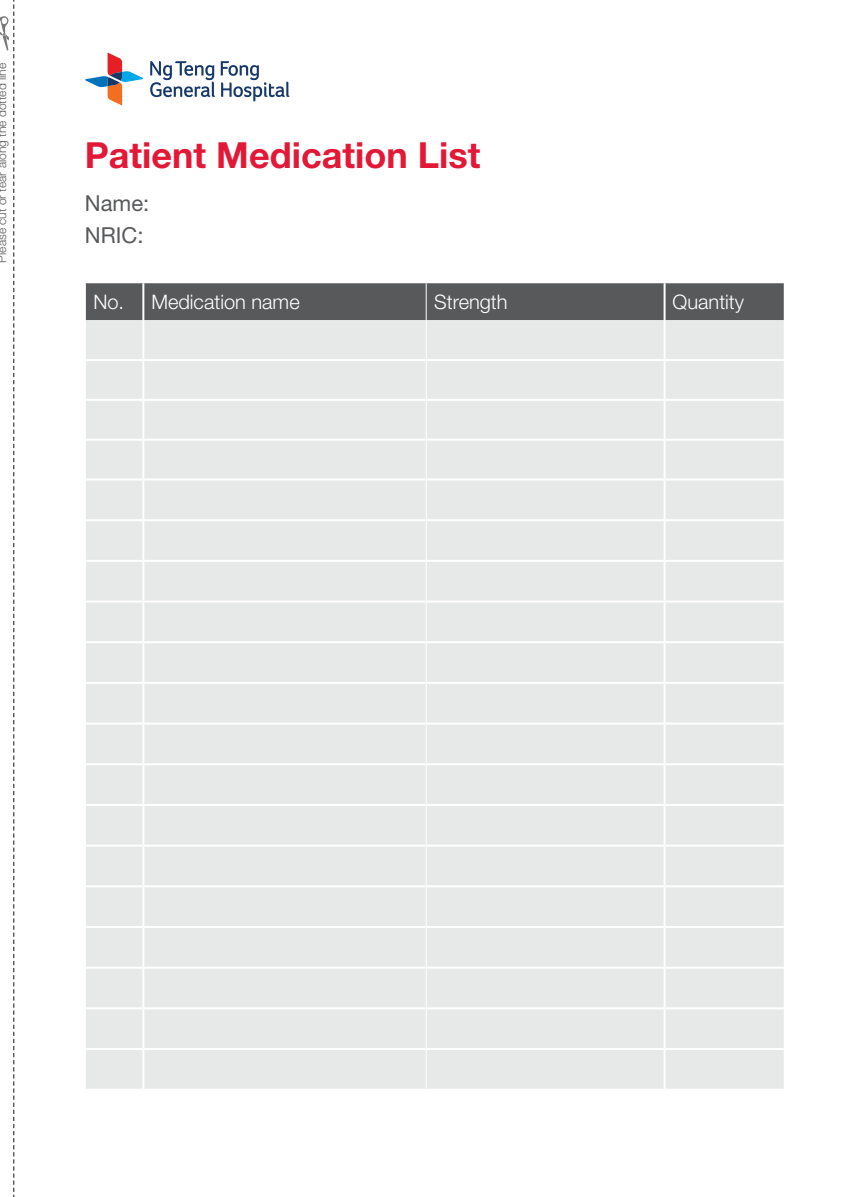
<style>
.page{position:relative;width:843px;height:1197px;background:#fff}
.page>*{position:absolute;margin:0;border:0;box-sizing:border-box;transform-origin:0 0}
.t1{font:700 36px "Helvetica Neue LT Std";color:#e31837}
.t2{font:22px "Helvetica Neue LT Std";color:#58595b}
.t3{font:300 20px "Helvetica Neue LT Std";color:#fff}
.t4{font:300 12px "Helvetica Neue LT Std";color:#58595b}
</style>
<div class="page">
<div style="left:86px;top:283px;width:697px;height:37px;background:#58595b"></div>
<div style="left:86px;top:320px;width:697px;height:769px;background:#e7e8e8"></div>
<hr style="left:663px;top:320px;width:2px;height:39px;background:#fff">
<hr style="left:86px;top:359px;width:57px;height:2px;background:#fff">
<hr style="left:143px;top:359px;width:282px;height:2px;background:#fff">
<hr style="left:426px;top:359px;width:238px;height:2px;background:#fff">
<hr style="left:664px;top:359px;width:119px;height:2px;background:#fff">
<hr style="left:663px;top:361px;width:2px;height:38px;background:#fff">
<hr style="left:86px;top:399px;width:57px;height:2px;background:#fff">
<hr style="left:143px;top:399px;width:282px;height:2px;background:#fff">
<hr style="left:426px;top:399px;width:238px;height:2px;background:#fff">
<hr style="left:664px;top:399px;width:119px;height:2px;background:#fff">
<hr style="left:663px;top:401px;width:2px;height:38px;background:#fff">
<hr style="left:86px;top:439px;width:57px;height:2px;background:#fff">
<hr style="left:143px;top:439px;width:282px;height:2px;background:#fff">
<hr style="left:426px;top:439px;width:238px;height:2px;background:#fff">
<hr style="left:664px;top:439px;width:119px;height:2px;background:#fff">
<hr style="left:663px;top:441px;width:2px;height:37px;background:#fff">
<hr style="left:86px;top:478px;width:57px;height:2px;background:#fff">
<hr style="left:143px;top:478px;width:282px;height:2px;background:#fff">
<hr style="left:426px;top:478px;width:238px;height:2px;background:#fff">
<hr style="left:664px;top:478px;width:119px;height:2px;background:#fff">
<hr style="left:663px;top:480px;width:2px;height:39px;background:#fff">
<hr style="left:663px;top:521px;width:2px;height:39px;background:#fff">
<hr style="left:663px;top:562px;width:2px;height:38px;background:#fff">
<hr style="left:663px;top:602px;width:2px;height:39px;background:#fff">
<hr style="left:663px;top:643px;width:2px;height:39px;background:#fff">
<hr style="left:663px;top:684px;width:2px;height:39px;background:#fff">
<hr style="left:663px;top:725px;width:2px;height:38px;background:#fff">
<hr style="left:663px;top:765px;width:2px;height:39px;background:#fff">
<hr style="left:663px;top:806px;width:2px;height:39px;background:#fff">
<hr style="left:663px;top:847px;width:2px;height:38px;background:#fff">
<hr style="left:663px;top:887px;width:2px;height:39px;background:#fff">
<hr style="left:663px;top:928px;width:2px;height:39px;background:#fff">
<hr style="left:663px;top:969px;width:2px;height:38px;background:#fff">
<hr style="left:663px;top:1009px;width:2px;height:39px;background:#fff">
<hr style="left:663px;top:1050px;width:2px;height:39px;background:#fff">
<hr style="left:663px;top:283px;width:2px;height:37px;background:#fff">
<hr style="left:86px;top:519px;width:57px;height:2px;background:#fff">
<hr style="left:143px;top:519px;width:282px;height:2px;background:#fff">
<hr style="left:426px;top:519px;width:238px;height:2px;background:#fff">
<hr style="left:664px;top:519px;width:119px;height:2px;background:#fff">
<hr style="left:86px;top:560px;width:57px;height:2px;background:#fff">
<hr style="left:143px;top:560px;width:282px;height:2px;background:#fff">
<hr style="left:426px;top:560px;width:238px;height:2px;background:#fff">
<hr style="left:664px;top:560px;width:119px;height:2px;background:#fff">
<hr style="left:86px;top:600px;width:57px;height:2px;background:#fff">
<hr style="left:143px;top:600px;width:282px;height:2px;background:#fff">
<hr style="left:426px;top:600px;width:238px;height:2px;background:#fff">
<hr style="left:664px;top:600px;width:119px;height:2px;background:#fff">
<hr style="left:86px;top:641px;width:57px;height:2px;background:#fff">
<hr style="left:143px;top:641px;width:282px;height:2px;background:#fff">
<hr style="left:426px;top:641px;width:238px;height:2px;background:#fff">
<hr style="left:664px;top:641px;width:119px;height:2px;background:#fff">
<hr style="left:86px;top:682px;width:57px;height:2px;background:#fff">
<hr style="left:143px;top:682px;width:282px;height:2px;background:#fff">
<hr style="left:426px;top:682px;width:238px;height:2px;background:#fff">
<hr style="left:664px;top:682px;width:119px;height:2px;background:#fff">
<hr style="left:86px;top:723px;width:57px;height:2px;background:#fff">
<hr style="left:143px;top:723px;width:282px;height:2px;background:#fff">
<hr style="left:426px;top:723px;width:238px;height:2px;background:#fff">
<hr style="left:664px;top:723px;width:119px;height:2px;background:#fff">
<hr style="left:86px;top:763px;width:57px;height:2px;background:#fff">
<hr style="left:143px;top:763px;width:282px;height:2px;background:#fff">
<hr style="left:426px;top:763px;width:238px;height:2px;background:#fff">
<hr style="left:664px;top:763px;width:119px;height:2px;background:#fff">
<hr style="left:86px;top:804px;width:57px;height:2px;background:#fff">
<hr style="left:143px;top:804px;width:282px;height:2px;background:#fff">
<hr style="left:426px;top:804px;width:238px;height:2px;background:#fff">
<hr style="left:664px;top:804px;width:119px;height:2px;background:#fff">
<hr style="left:86px;top:845px;width:57px;height:2px;background:#fff">
<hr style="left:143px;top:845px;width:282px;height:2px;background:#fff">
<hr style="left:426px;top:845px;width:238px;height:2px;background:#fff">
<hr style="left:664px;top:845px;width:119px;height:2px;background:#fff">
<hr style="left:86px;top:885px;width:57px;height:2px;background:#fff">
<hr style="left:143px;top:885px;width:282px;height:2px;background:#fff">
<hr style="left:426px;top:885px;width:238px;height:2px;background:#fff">
<hr style="left:664px;top:885px;width:119px;height:2px;background:#fff">
<hr style="left:86px;top:926px;width:57px;height:2px;background:#fff">
<hr style="left:143px;top:926px;width:282px;height:2px;background:#fff">
<hr style="left:426px;top:926px;width:238px;height:2px;background:#fff">
<hr style="left:664px;top:926px;width:119px;height:2px;background:#fff">
<hr style="left:86px;top:967px;width:57px;height:2px;background:#fff">
<hr style="left:143px;top:967px;width:282px;height:2px;background:#fff">
<hr style="left:426px;top:967px;width:238px;height:2px;background:#fff">
<hr style="left:664px;top:967px;width:119px;height:2px;background:#fff">
<hr style="left:86px;top:1007px;width:57px;height:2px;background:#fff">
<hr style="left:143px;top:1007px;width:282px;height:2px;background:#fff">
<hr style="left:426px;top:1007px;width:238px;height:2px;background:#fff">
<hr style="left:664px;top:1007px;width:119px;height:2px;background:#fff">
<hr style="left:86px;top:1048px;width:57px;height:2px;background:#fff">
<hr style="left:143px;top:1048px;width:282px;height:2px;background:#fff">
<hr style="left:426px;top:1048px;width:238px;height:2px;background:#fff">
<hr style="left:664px;top:1048px;width:119px;height:2px;background:#fff">
<hr style="left:425px;top:283px;width:1px;height:37px;background:#fff">
<hr style="left:425px;top:320px;width:1px;height:40px;background:#fff">
<hr style="left:425px;top:360px;width:1px;height:40px;background:#fff">
<hr style="left:425px;top:400px;width:1px;height:40px;background:#fff">
<hr style="left:425px;top:440px;width:1px;height:39px;background:#fff">
<hr style="left:425px;top:479px;width:1px;height:41px;background:#fff">
<hr style="left:425px;top:520px;width:1px;height:41px;background:#fff">
<hr style="left:425px;top:561px;width:1px;height:40px;background:#fff">
<hr style="left:425px;top:601px;width:1px;height:41px;background:#fff">
<hr style="left:425px;top:642px;width:1px;height:41px;background:#fff">
<hr style="left:425px;top:683px;width:1px;height:41px;background:#fff">
<hr style="left:425px;top:724px;width:1px;height:40px;background:#fff">
<hr style="left:425px;top:764px;width:1px;height:41px;background:#fff">
<hr style="left:425px;top:805px;width:1px;height:41px;background:#fff">
<hr style="left:425px;top:846px;width:1px;height:40px;background:#fff">
<hr style="left:425px;top:886px;width:1px;height:41px;background:#fff">
<hr style="left:425px;top:927px;width:1px;height:41px;background:#fff">
<hr style="left:425px;top:968px;width:1px;height:40px;background:#fff">
<hr style="left:425px;top:1008px;width:1px;height:41px;background:#fff">
<hr style="left:425px;top:1049px;width:1px;height:40px;background:#fff">
<hr style="left:142px;top:283px;width:2px;height:37px;background:#fff">
<hr style="left:142px;top:320px;width:2px;height:39px;background:#fff">
<hr style="left:142px;top:361px;width:2px;height:38px;background:#fff">
<hr style="left:142px;top:401px;width:2px;height:38px;background:#fff">
<hr style="left:142px;top:441px;width:2px;height:37px;background:#fff">
<hr style="left:142px;top:480px;width:2px;height:39px;background:#fff">
<hr style="left:142px;top:521px;width:2px;height:39px;background:#fff">
<hr style="left:142px;top:562px;width:2px;height:38px;background:#fff">
<hr style="left:142px;top:602px;width:2px;height:39px;background:#fff">
<hr style="left:142px;top:643px;width:2px;height:39px;background:#fff">
<hr style="left:142px;top:684px;width:2px;height:39px;background:#fff">
<hr style="left:142px;top:725px;width:2px;height:38px;background:#fff">
<hr style="left:142px;top:765px;width:2px;height:39px;background:#fff">
<hr style="left:142px;top:806px;width:2px;height:39px;background:#fff">
<hr style="left:142px;top:847px;width:2px;height:38px;background:#fff">
<hr style="left:142px;top:887px;width:2px;height:39px;background:#fff">
<hr style="left:142px;top:928px;width:2px;height:39px;background:#fff">
<hr style="left:142px;top:969px;width:2px;height:38px;background:#fff">
<hr style="left:142px;top:1009px;width:2px;height:39px;background:#fff">
<hr style="left:142px;top:1050px;width:2px;height:39px;background:#fff">
<svg style="left:0;top:0;width:14px;height:1197px"></svg>
<svg style="left:85px;top:53px;width:58px;height:52px"></svg>
<svg style="left:150px;top:61px;width:139px;height:40px"></svg>
<p class="t4" style="left:-5px;top:262px;width:201px;rotate:-90deg">Please cut or tear along the dotted line</p>
<p class="t1" style="left:85px;top:133px;width:397px">Patient Medication List</p>
<p class="t2" style="left:85px;top:190px;width:66px">Name:</p>
<p class="t2" style="left:85px;top:222px;width:60px">NRIC:</p>
<p class="t3" style="left:93px;top:290px;width:32px">No.</p>
<p class="t3" style="left:151px;top:290px;width:150px">Medication name</p>
<p class="t3" style="left:434px;top:290px;width:75px">Strength</p>
<p class="t3" style="left:672px;top:290px;width:73px">Quantity</p>
</div>
